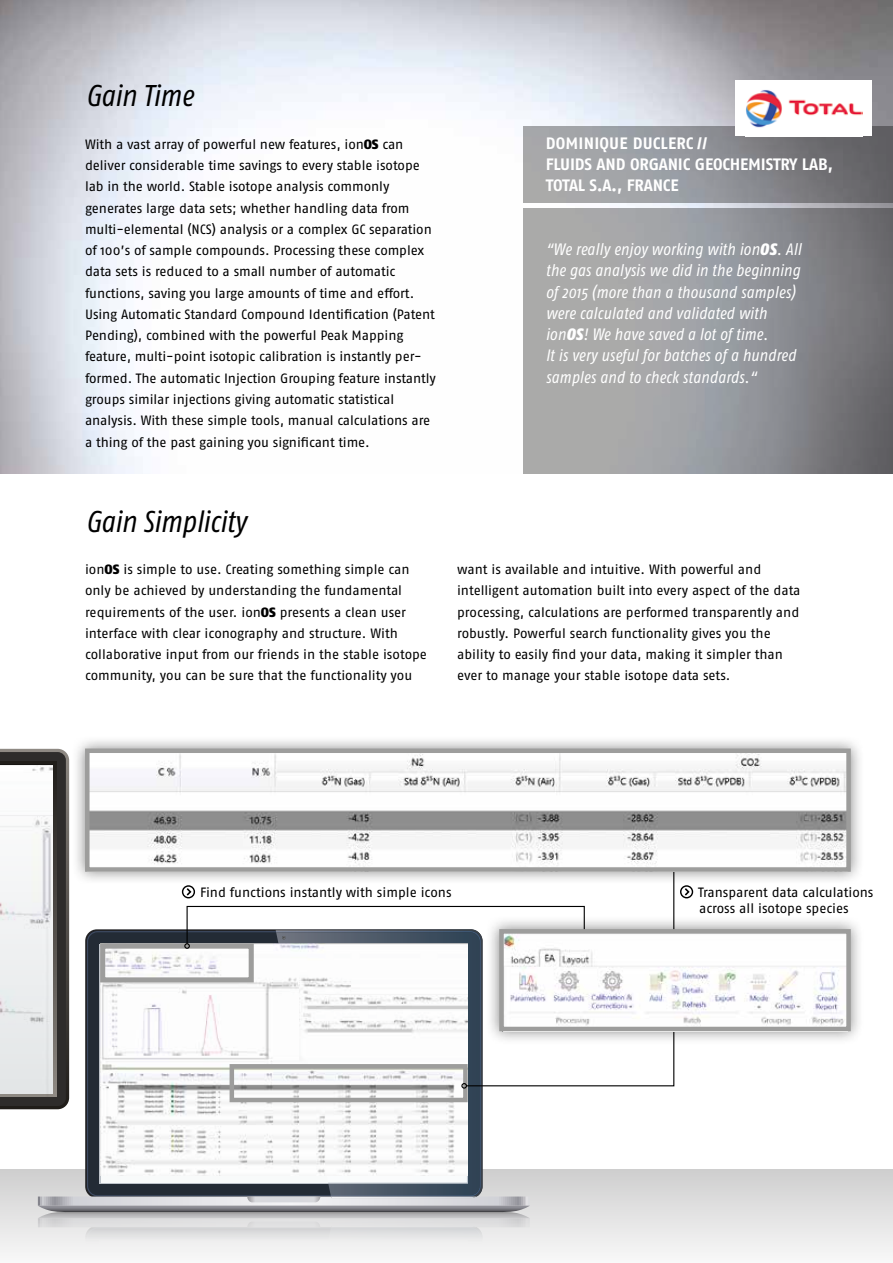
<style>
.page{position:relative;width:893px;height:1263px;background:#fff}
.page>*{position:absolute;margin:0;border:0;box-sizing:border-box;transform-origin:0 0}
.t1{font:italic condensed 30px "Fago Pro";color:#000}
.t2{font:italic condensed 16.5px/21.3px "Fago Pro";letter-spacing:.015em;color:#fff}
.t3{font:700 16.5px/21.3px "Fago Pro";letter-spacing:-.01em;color:#fff}
.t4{font:13.5px/21.3px "Fago Pro";letter-spacing:-.005em;color:#000}
.s1{font-weight:900}
</style>
<div class="page">
<div style="left:0;top:1169px;width:893px;height:94px;background:linear-gradient(to bottom,#cacaca,#f9f9f9)"></div>
<svg style="left:0;top:749px;width:69px;height:360px;background:#3c3937"></svg>
<div style="left:0;top:762px;width:56px;height:334px;background:linear-gradient(to bottom,#1e1b18,#8c8680)"></div>
<img style="left:0;top:764px;width:53px;height:332px">
<svg style="left:523px;top:208px;width:370px;height:265px;background:#949598"></svg>
<svg style="left:523px;top:126px;width:370px;height:77px;background:#8d8e93"></svg>
<div style="left:736px;top:80px;width:136px;height:56px;background:#fff"></div>
<img style="left:746px;top:90px;width:116px;height:38px">
<svg style="left:88px;top:932px;width:392px;height:263px;background:#434b53"></svg>
<svg style="left:276px;top:1182px;width:204px;height:13px;background:#505c69"></svg>
<svg style="left:680px;top:886px;width:13px;height:12px"></svg>
<svg style="left:182px;top:886px;width:13px;height:12px"></svg>
<svg style="left:38px;top:1196px;width:492px;height:67px"></svg>
<img style="left:331px;top:1226px;width:146px;height:1px">
<img style="left:100px;top:949px;width:84px;height:226px">
<div style="left:100px;top:943px;width:154px;height:39px;border:5px solid #9d9d9c"></div>
<svg style="left:585px;top:886px;width:90px;height:201px"></svg>
<svg style="left:184px;top:905px;width:401px;height:277px"></svg>
<div style="left:486px;top:916px;width:378px;height:129px;background:#000;opacity:.45"></div>
<img style="left:504px;top:934px;width:342px;height:92px">
<div style="left:499px;top:929px;width:352px;height:102px;border:4px solid #9d9d9c"></div>
<div style="left:72px;top:735px;width:792px;height:151px;background:#000;opacity:.45"></div>
<img style="left:90px;top:753px;width:756px;height:114px">
<div style="left:85px;top:748px;width:766px;height:124px;border:4px solid #9d9d9c"></div>
<h1 class="t1" style="left:85px;top:78px;width:109px">Gain Time</h1>
<p class="t4" style="left:85px;top:133px;width:352px">With a vast array of powerful new features, ion<span class="s1">OS</span> can deliver considerable time savings to every stable isotope lab in the world. Stable isotope analysis commonly generates large data sets; whether handling data from multi-elemental (NCS) analysis or a complex GC separation of 100’s of sample compounds. Processing these complex data sets is reduced to a small number of automatic functions, saving you large amounts of time and effort.<br>Using Automatic Standard Compound Identification (Patent Pending), combined with the powerful Peak Mapping feature, multi-point isotopic calibration is instantly per&shy;formed. The automatic Injection Grouping feature instantly groups similar injections giving automatic statistical analysis. With these simple tools, manual calculations are a thing of the past gaining you significant time.</p>
<h1 class="t1" style="left:85px;top:503px;width:163px">Gain Simplicity</h1>
<p class="t3" style="left:546px;top:132px;width:289px">DOMINIQUE DUCLERC //<br>FLUIDS AND ORGANIC GEOCHEMISTRY LAB,<br>TOTAL S.A., FRANCE</p>
<p class="t2" style="left:546px;top:239px;width:257px">“We really enjoy working with ion<span class="s1">OS</span>. All the gas analysis we did in the beginning of 2015 (more than a thousand samples) were calculated and validated with ion<span class="s1">OS</span>! We have saved a lot of time.<br>It is very useful for batches of a hundred samples and to check standards.“</p>
<p class="t4" style="left:85px;top:559px;width:343px">ion<span class="s1">OS</span> is simple to use. Creating something simple can only be achieved by understanding the fundamental requirements of the user. ion<span class="s1">OS</span> presents a clean user interface with clear iconography and structure. With collaborative input from our friends in the stable isotope community, you can be sure that the functionality you</p>
<p class="t4" style="left:457px;top:559px;width:345px">want is available and intuitive. With powerful and intelligent automation built into every aspect of the data processing, calculations are performed transparently and robustly. Powerful search functionality gives you the ability to easily find your data, making it simpler than ever to manage your stable isotope data sets.</p>
<p class="t4" style="left:200px;top:881px;width:253px">Find functions instantly with simple icons</p>
<p class="t4" style="left:698px;top:884px;width:177px;line-height:16.2px">Transparent data calculations across all isotope species</p>
</div>
